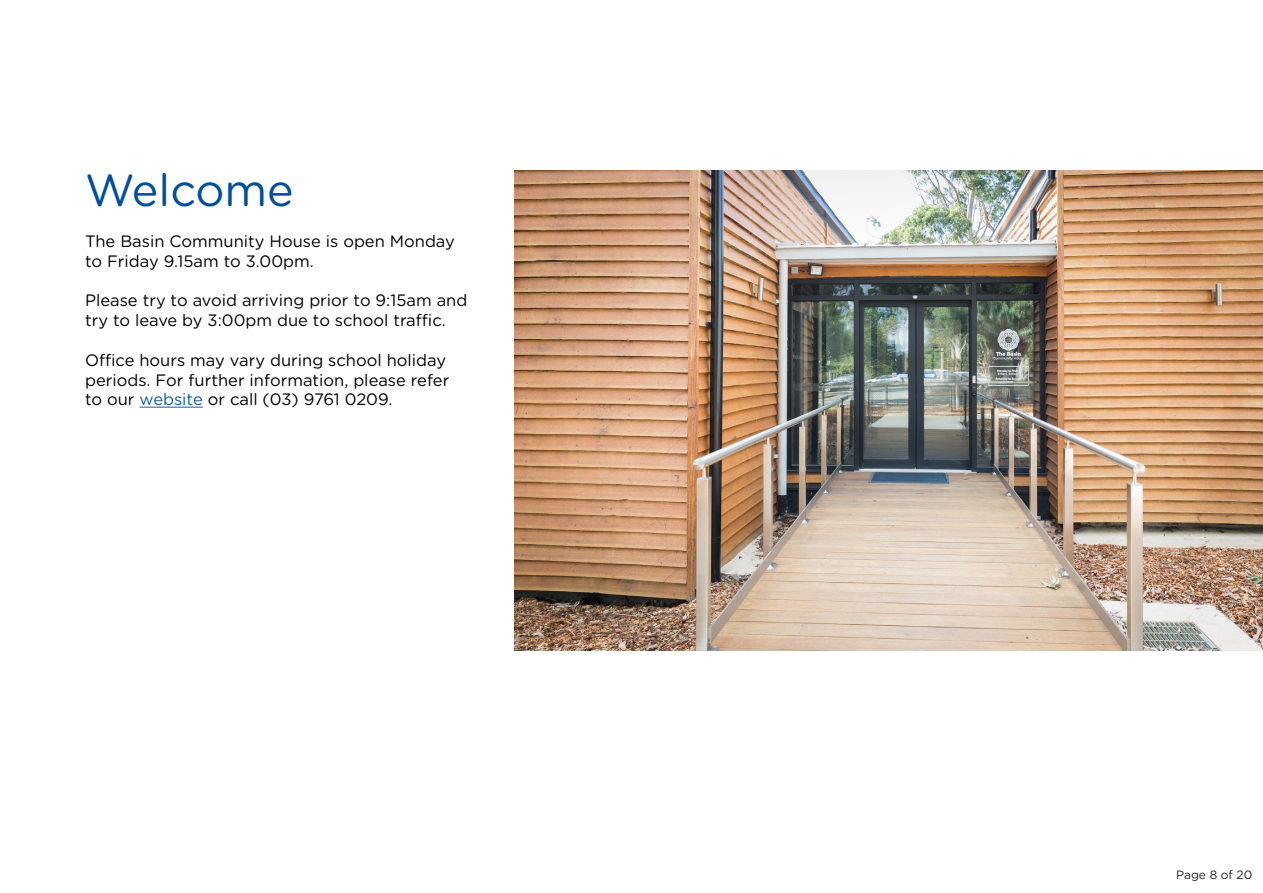
<style>
.page{position:relative;width:1263px;height:893px;background:#fff}
.page>*{position:absolute;margin:0;border:0;box-sizing:border-box;transform-origin:0 0}
.t1{font:45px "Gotham Rounded";color:#004f9f}
.Body_Copy{font:16.5px/19.8px "Gotham Rounded";color:#000}
.t2{font:12px "Gotham Rounded";color:#231f20}
.s1{color:#175d9e}
</style>
<div class="page">
<hr style="left:140px;top:407px;width:63px;height:1px;background:#175d9e">
<img style="left:514px;top:170px;width:749px;height:481px">
<p class="t1" style="left:85px;top:159px;width:210px">Welcome</p>
<p class="Body_Copy" style="left:85px;top:231px;width:371px">The Basin Community House is open Monday to Friday 9.15am to 3.00pm.</p>
<p class="Body_Copy" style="left:85px;top:290px;width:384px">Please try to avoid arriving prior to 9:15am and try to leave by 3:00pm due to school traffic.</p>
<p class="Body_Copy" style="left:85px;top:349px;width:366px">Office hours may vary during school holiday periods. For further information, please refer to our <span class="s1">website</span> or call (03) 9761 0209.</p>
<p class="t2" style="left:1176px;top:867px;width:78px">Page 8 of 20</p>
</div>
